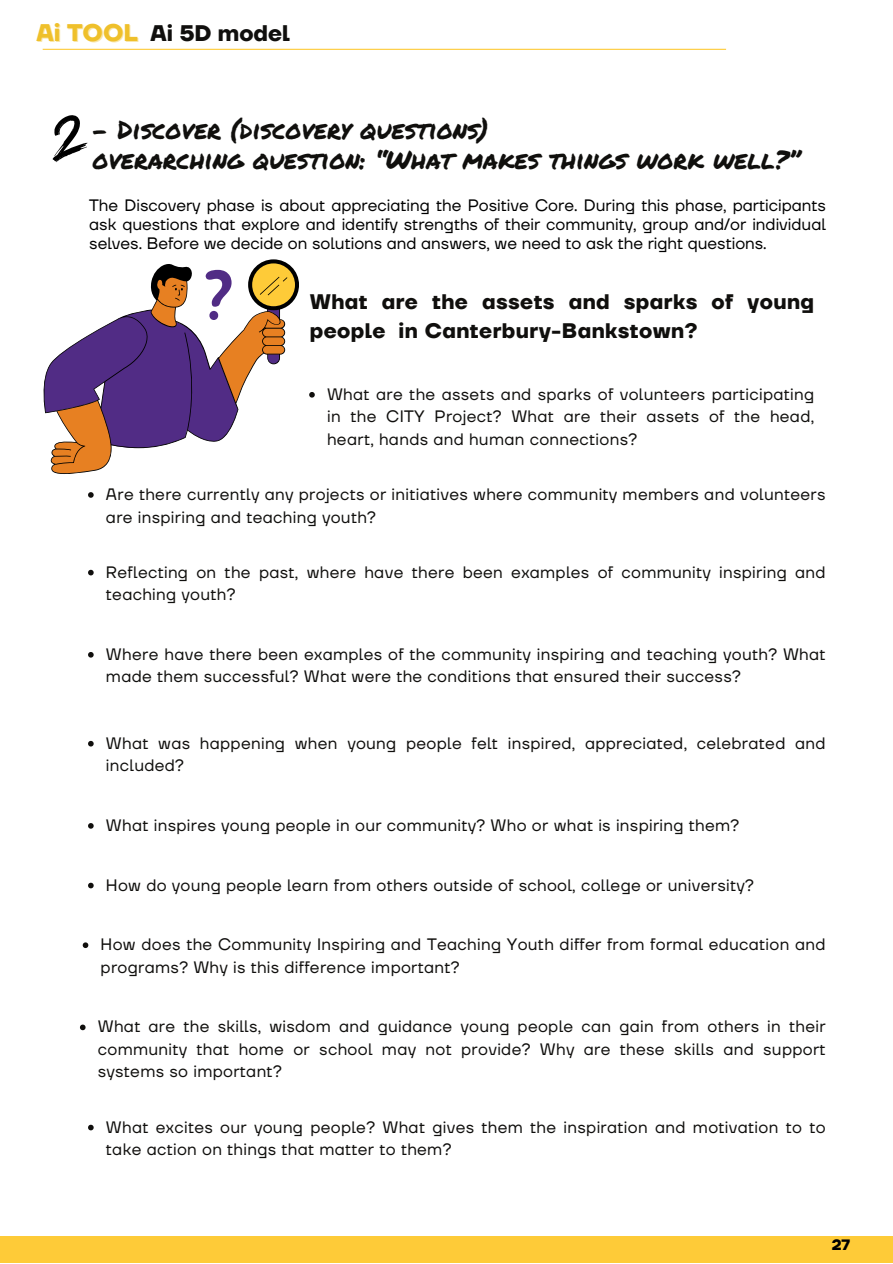
<style>
.page{position:relative;width:893px;height:1264px;background:#fff}
.page>*{position:absolute;margin:0;border:0;box-sizing:border-box;transform-origin:0 0}
.t1{font:25.5px "Permanent Marker";color:#100f0d}
.t2{font:700 24px "TT Firs Neue";color:#efc02b}
.t3{font:700 22.5px "TT Firs Neue";color:#100f0d}
.t4{font:700 21px/29.2px "TT Firs Neue";letter-spacing:.02em;color:#100f0d}
.t5{font:16.5px/22.5px "TT Firs Neue";letter-spacing:.02em;color:#100f0d}
.t6{font:16.5px/19px "TT Firs Neue";color:#000;text-align:justify}
.t7{font:700 15px "TT Firs Neue";color:#000}
</style>
<div class="page">
<hr style="left:43px;top:49px;width:683px;height:1px;background:#fecb38">
<svg style="left:53px;top:115px;width:34px;height:47px"></svg>
<svg style="left:43px;top:259px;width:256px;height:215px"></svg>
<svg style="left:309px;top:392px;width:6px;height:5px"></svg>
<svg style="left:88px;top:570px;width:6px;height:5px"></svg>
<svg style="left:88px;top:492px;width:6px;height:6px"></svg>
<svg style="left:88px;top:652px;width:6px;height:5px"></svg>
<svg style="left:88px;top:741px;width:6px;height:5px"></svg>
<svg style="left:88px;top:823px;width:6px;height:5px"></svg>
<svg style="left:88px;top:882px;width:6px;height:6px"></svg>
<svg style="left:83px;top:942px;width:5px;height:6px"></svg>
<svg style="left:80px;top:1024px;width:6px;height:6px"></svg>
<svg style="left:88px;top:1124px;width:6px;height:6px"></svg>
<div style="left:0;top:1236px;width:892px;height:26px;background:#fecb38"></div>
<p class="t2" style="left:36px;top:18px;width:103px">Ai TOOL</p>
<p class="t3" style="left:150px;top:20px;width:141px">Ai 5D model</p>
<p class="t1" style="left:93px;top:110px;width:397px">- Discover (discovery questions)</p>
<p class="t1" style="left:93px;top:141px;width:708px">overarching question: “What makes things work well?”</p>
<p class="t6" style="left:89px;top:196px;width:738px">The Discovery phase is about appreciating the Positive Core. During this phase, participants ask questions that explore and identify strengths of their community, group and/or individual selves. Before we decide on solutions and answers, we need to ask the right questions.</p>
<p class="t4" style="left:310px;top:288px;width:506px">What are the assets and sparks of young people in Canterbury-Bankstown?</p>
<p class="t5" style="left:327px;top:383px;width:488px;text-align:justify">What are the assets and sparks of volunteers participating in the CITY Project? What are their assets of the head, heart, hands and human connections?</p>
<p class="t5" style="left:106px;top:483px;width:721px">Are there currently any projects or initiatives where community members and volunteers are inspiring and teaching youth?</p>
<p class="t5" style="left:106px;top:561px;width:721px">Reflecting on the past, where have there been examples of community inspiring and teaching youth?</p>
<p class="t5" style="left:106px;top:643px;width:721px">Where have there been examples of the community inspiring and teaching youth? What made them successful? What were the conditions that ensured their success?</p>
<p class="t5" style="left:106px;top:732px;width:721px">What was happening when young people felt inspired, appreciated, celebrated and included?</p>
<p class="t5" style="left:106px;top:814px;width:634px">What inspires young people in our community? Who or what is inspiring them?</p>
<p class="t5" style="left:106px;top:874px;width:649px">How do young people learn from others outside of school, college or university?</p>
<p class="t5" style="left:101px;top:934px;width:726px">How does the Community Inspiring and Teaching Youth differ from formal education and programs? Why is this difference important?</p>
<p class="t5" style="left:98px;top:1016px;width:729px;text-align:justify">What are the skills, wisdom and guidance young people can gain from others in their community that home or school may not provide? Why are these skills and support systems so important?</p>
<p class="t5" style="left:106px;top:1116px;width:721px">What excites our young people? What gives them the inspiration and motivation to to take action on things that matter to them?</p>
<p class="t7" style="left:831px;top:1235px;width:20px">27</p>
</div>
